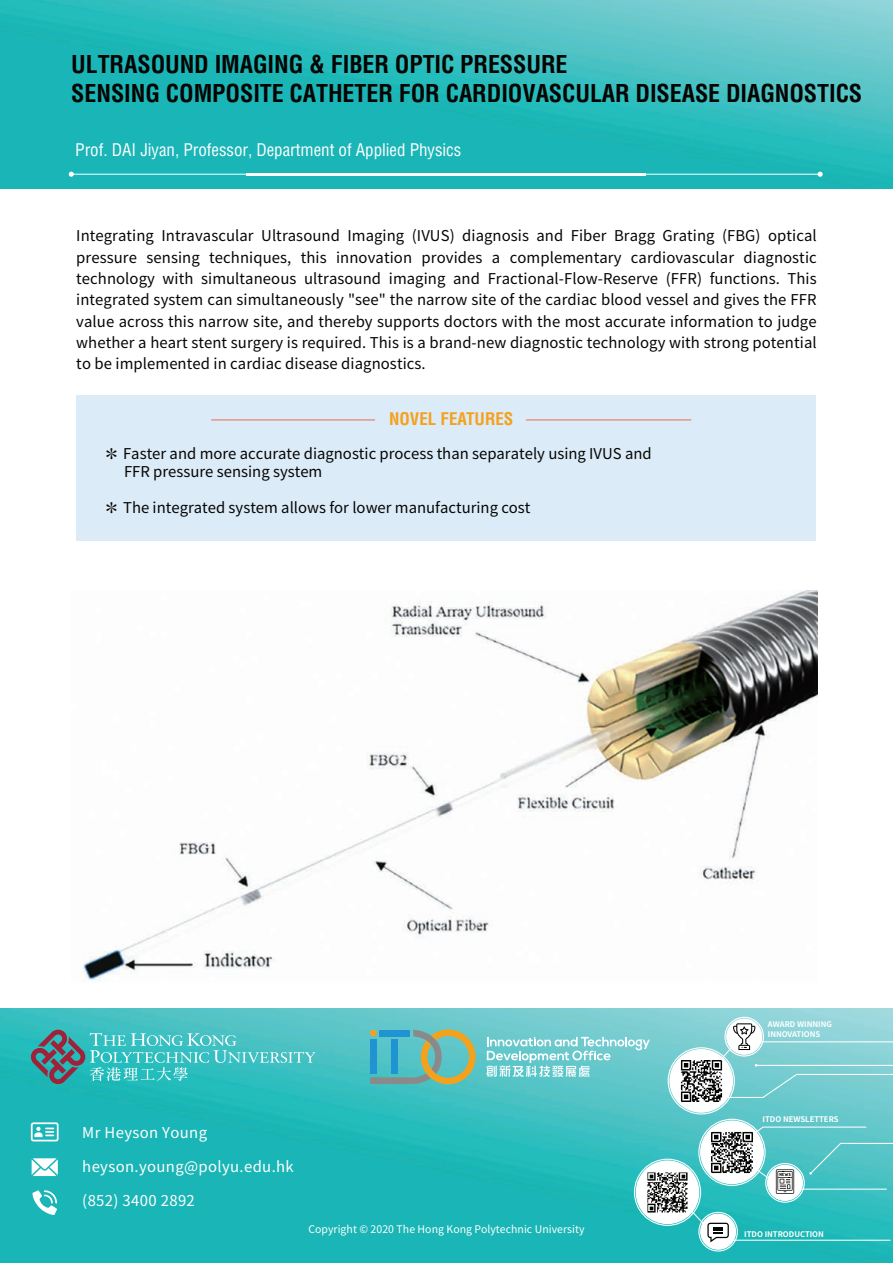
<style>
.page{position:relative;width:893px;height:1263px;background:#fff}
.page>*{position:absolute;margin:0;border:0;box-sizing:border-box;transform-origin:0 0}
.t1{font:700 condensed 24px/29.7px "Helvetica";letter-spacing:-.005em;color:#050504}
.t2{font:condensed 16.95px "Helvetica";letter-spacing:-.005em;color:#fff}
.t3{font:700 condensed 16.95px "Helvetica";color:#f4a11d}
.t4{font:14.85px/21.3px "Noto Sans CJ Ksc";color:#050504;text-align:justify}
.t5{font:14.85px "Noto Sans CJ Ksc";letter-spacing:.025em;color:#fff}
.t6{font:10.5px "Noto Sans CJ Ksc";letter-spacing:.005em;color:#fff}
.t7{font:700 7.65px/9.4px "Noto Sans CJ Ksc";letter-spacing:-.005em;color:#fff}
.s1{font-family:"M Elle HK";font-weight:500}
</style>
<div class="page">
<img style="left:0;top:0;width:893px;height:189px">
<img style="left:0;top:1008px;width:893px;height:255px">
<svg style="left:30px;top:1029px;width:285px;height:56px;background:#4db8ba"></svg>
<svg style="left:370px;top:1029px;width:106px;height:55px;background:#7ab49e"></svg>
<div style="left:380px;top:1030px;width:30px;height:6px;background:#2093d2"></div>
<div style="left:392px;top:1040px;width:6px;height:34px;background:#2093d2"></div>
<div style="left:370px;top:1040px;width:7px;height:34px;background:#2093d2"></div>
<div style="left:370px;top:1030px;width:7px;height:6px;background:#f4a11d;border-radius:50%"></div>
<svg style="left:486px;top:1037px;width:164px;height:40px;background:#8bd5d7"></svg>
<div style="left:727px;top:1019px;width:35px;height:35px;background:#fff;border-radius:50%"></div>
<div style="left:724px;top:1017px;width:40px;height:39px;border:1px solid #fff;border-radius:50%"></div>
<div style="left:726px;top:1018px;width:36px;height:37px;border:1px solid #fff;border-radius:50%"></div>
<div style="left:728px;top:1020px;width:32px;height:33px;border:1px solid #fff;border-radius:50%"></div>
<div style="left:701px;top:1214px;width:35px;height:35px;background:#fff;border-radius:50%"></div>
<div style="left:698px;top:1212px;width:40px;height:39px;border:1px solid #fff;border-radius:50%"></div>
<div style="left:700px;top:1213px;width:36px;height:37px;border:1px solid #fff;border-radius:50%"></div>
<div style="left:702px;top:1215px;width:32px;height:33px;border:1px solid #fff;border-radius:50%"></div>
<svg style="left:669px;top:1023px;width:224px;height:90px;background:#8dcccf"></svg>
<svg style="left:635px;top:1120px;width:258px;height:122px"></svg>
<hr style="left:71px;top:174px;width:749px;height:1px;background:#fff">
<svg style="left:69px;top:172px;width:5px;height:5px"></svg>
<svg style="left:818px;top:172px;width:5px;height:5px"></svg>
<hr style="left:246px;top:173px;width:400px;height:3px;background:#fff">
<svg style="left:31px;top:1122px;width:28px;height:19px"></svg>
<svg style="left:32px;top:1158px;width:26px;height:18px"></svg>
<svg style="left:32px;top:1190px;width:25px;height:25px"></svg>
<div style="left:76px;top:395px;width:740px;height:145px;background:#dbebf7"></div>
<hr style="left:211px;top:420px;width:164px;height:1px;background:#ed6a45">
<hr style="left:526px;top:420px;width:165px;height:1px;background:#ed6a45">
<img style="left:83px;top:590px;width:735px;height:391px">
<h1 class="t1" style="left:71px;top:49px;width:792px">ULTRASOUND IMAGING &amp; FIBER OPTIC PRESSURE<br>SENSING COMPOSITE CATHETER FOR CARDIOVASCULAR DISEASE DIAGNOSTICS</h1>
<p class="t2" style="left:75px;top:139px;width:387px">Prof. DAI Jiyan, Professor, Department of Applied Physics</p>
<p class="t4" style="left:76px;top:226px;width:742px">Integrating Intravascular Ultrasound Imaging (IVUS) diagnosis and Fiber Bragg Grating (FBG) optical pressure sensing techniques, this innovation provides a complementary cardiovascular diagnostic technology with simultaneous ultrasound imaging and Fractional-Flow-Reserve (FFR) functions. This integrated system can simultaneously "see" the narrow site of the cardiac blood vessel and gives the FFR value across this narrow site, and thereby supports doctors with the most accurate information to judge whether a heart stent surgery is required. This is a brand-new diagnostic technology with strong potential to be implemented in cardiac disease diagnostics.</p>
<p class="t3" style="left:389px;top:408px;width:126px">NOVEL FEATURES</p>
<p class="t4" style="left:124px;top:445px;width:529px;line-height:17.9px;text-indent:-20px"><span class="s1">＊</span> Faster and more accurate diagnostic process than separately using IVUS and<br>FFR pressure sensing system</p>
<p class="t4" style="left:104px;top:497px;width:428px"><span class="s1">＊</span> The integrated system allows for lower manufacturing cost</p>
<p class="t7" style="left:768px;top:1020px;width:66px">AWARD WINNING<br>INNOVATIONS</p>
<p class="t5" style="left:82px;top:1124px;width:126px">Mr Heyson Young</p>
<p class="t5" style="left:82px;top:1158px;width:213px">heyson.young@polyu.edu.hk</p>
<p class="t5" style="left:82px;top:1192px;width:114px">(852) 3400 2892</p>
<p class="t6" style="left:308px;top:1223px;width:278px">Copyright © 2020 The Hong Kong Polytechnic University</p>
<p class="t7" style="left:763px;top:1115px;width:78px">ITDO NEWSLETTERS</p>
<p class="t7" style="left:744px;top:1229px;width:81px">ITDO INTRODUCTION</p>
</div>
